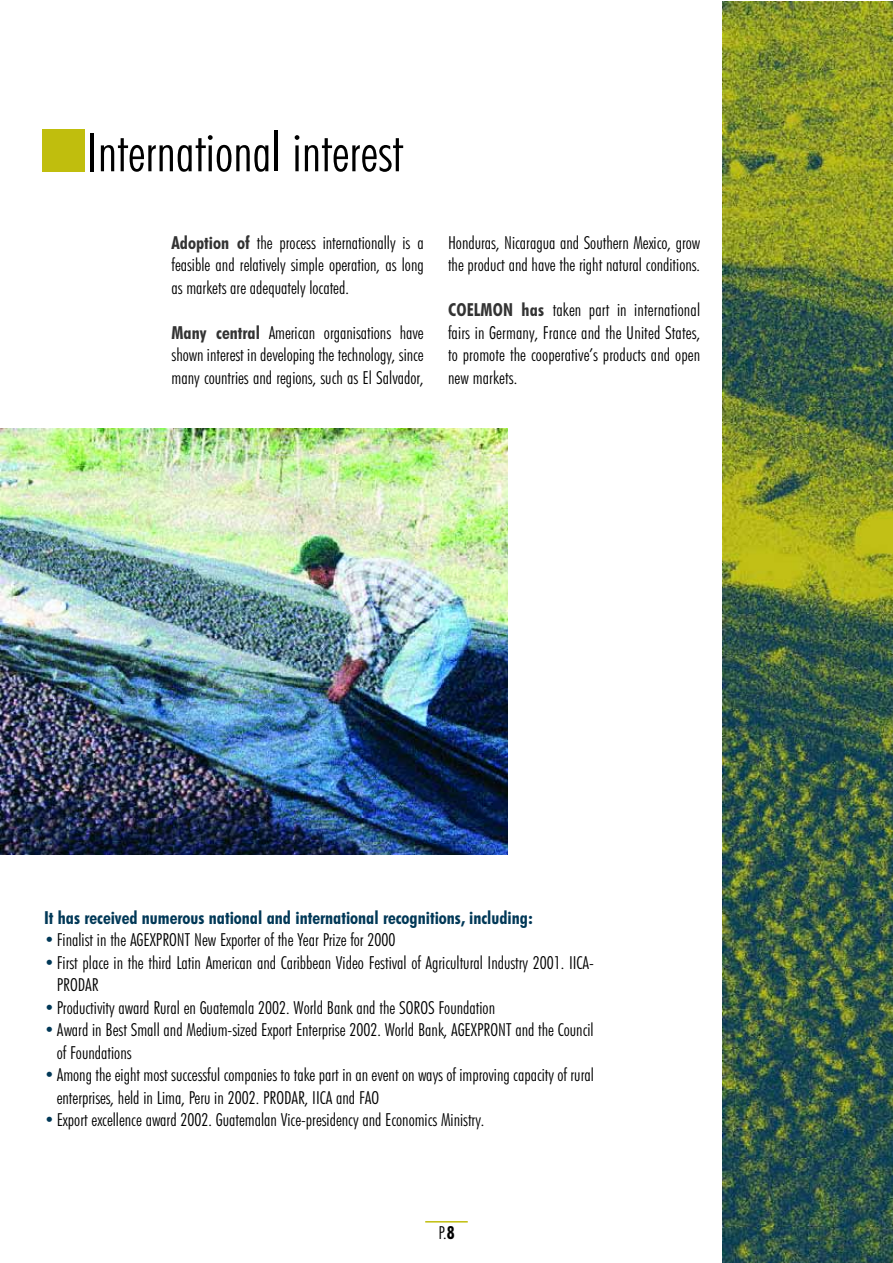
<style>
.page{position:relative;width:893px;height:1263px;background:#fff}
.page>*{position:absolute;margin:0;border:0;box-sizing:border-box;transform-origin:0 0}
.t1{font:300 condensed 54px "Futura BT";color:#000}
.t2{font:300 condensed 18px/22.5px "Futura BT";color:#000}
.t3{font:700 condensed 18px "Futura BT";color:#003857}
.s1{font-weight:700;color:#333}
.s2{color:#003857}
.s3{font-weight:700}
</style>
<div class="page">
<hr style="left:425px;top:1221px;width:43px;height:1px;background:#c0be0d">
<img style="left:723px;top:1px;width:170px;height:1262px">
<img style="left:0;top:429px;width:507px;height:425px">
<div style="left:43px;top:129px;width:42px;height:42px;background:#c0be0d"></div>
<h1 class="t1" style="left:87px;top:129px;width:318px">International interest</h1>
<p class="t2" style="left:172px;top:232px;width:254px;text-align:justify"><span class="s1">Adoption of</span> the process internationally is a feasible and relatively simple operation, as long as markets are adequately located.</p>
<p class="t2" style="left:172px;top:322px;width:254px;text-align:justify"><span class="s1">Many central</span> American organisations have shown interest in developing the technology, since many countries and regions, such as El Salvador,</p>
<p class="t2" style="left:448px;top:232px;width:254px">Honduras, Nicaragua and Southern Mexico, grow the product and have the right natural conditions.</p>
<p class="t2" style="left:448px;top:300px;width:254px;text-align:justify"><span class="s1">COELMON has</span> taken part in international fairs in Germany, France and the United States, to promote the cooperative’s products and open new markets.</p>
<p class="t3" style="left:44px;top:910px;width:490px">It has received numerous national and international recognitions, including:</p>
<p class="t2" style="left:44px;top:930px;width:353px"><span class="s2">•</span>Finalist in the AGEXPRONT New Exporter of the Year Prize for 2000</p>
<p class="t2" style="left:57px;top:952px;width:539px;text-indent:-13px"><span class="s2">•</span>First place in the third Latin American and Caribbean Video Festival of Agricultural Industry 2001. IICA-<br>PRODAR</p>
<p class="t2" style="left:44px;top:997px;width:453px"><span class="s2">•</span>Productivity award Rural en Guatemala 2002. World Bank and the SOROS Foundation</p>
<p class="t2" style="left:57px;top:1020px;width:538px;text-indent:-13px"><span class="s2">•</span>Award in Best Small and Medium-sized Export Enterprise 2002. World Bank, AGEXPRONT and the Council of Foundations</p>
<p class="t2" style="left:57px;top:1065px;width:539px;text-indent:-13px"><span class="s2">•</span>Among the eight most successful companies to take part in an event on ways of improving capacity of rural enterprises, held in Lima, Peru in 2002. PRODAR, IICA and FAO</p>
<p class="t2" style="left:44px;top:1110px;width:442px"><span class="s2">•</span>Export excellence award 2002. Guatemalan Vice-presidency and Economics Ministry.</p>
<p class="t2" style="left:438px;top:1222px;width:18px">P.<span class="s3">8</span></p>
</div>
